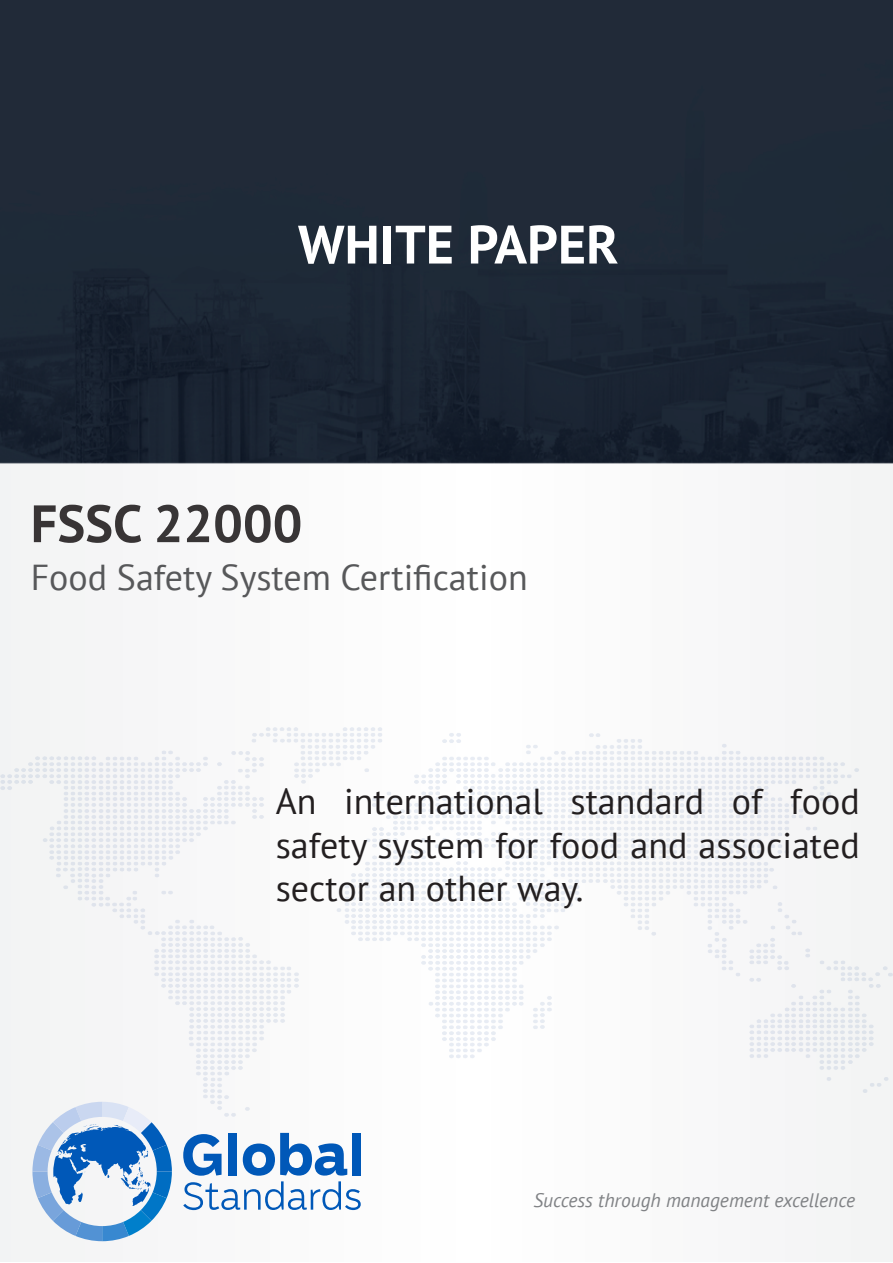
<style>
.page{position:relative;width:893px;height:1263px;background:#fff}
.page>*{position:absolute;margin:0;border:0;box-sizing:border-box;transform-origin:0 0}
.t1{font:700 54px "PT Sans";color:#fff}
.t2{font:700 52.5px "PT Sans";color:#231f20}
.t3{font:36px/43.2px "PT Sans";color:#231f20;text-align:justify}
.t4{font:36px "PT Sans";color:#57585a}
.t5{font:italic 19.5px "PT Sans";color:#808285}
</style>
<div class="page">
<div style="left:0;top:463px;width:893px;height:799px;background:#f9f9f9"></div>
<img style="left:0;top:727px;width:893px;height:389px">
<svg style="left:183px;top:1133px;width:178px;height:77px"></svg>
<svg style="left:32px;top:1102px;width:140px;height:139px"></svg>
<img style="left:0;top:0;width:893px;height:463px">
<h1 class="t1" style="left:298px;top:209px;width:322px">WHITE PAPER</h1>
<h2 class="t2" style="left:31px;top:489px;width:273px">FSSC 22000</h2>
<p class="t4" style="left:31px;top:555px;width:498px">Food Safety System Certification</p>
<p class="t3" style="left:276px;top:779px;width:585px">An international standard of food safety system for food and associated sector an other way.</p>
<p class="t5" style="left:533px;top:1188px;width:323px">Success through management excellence</p>
</div>
